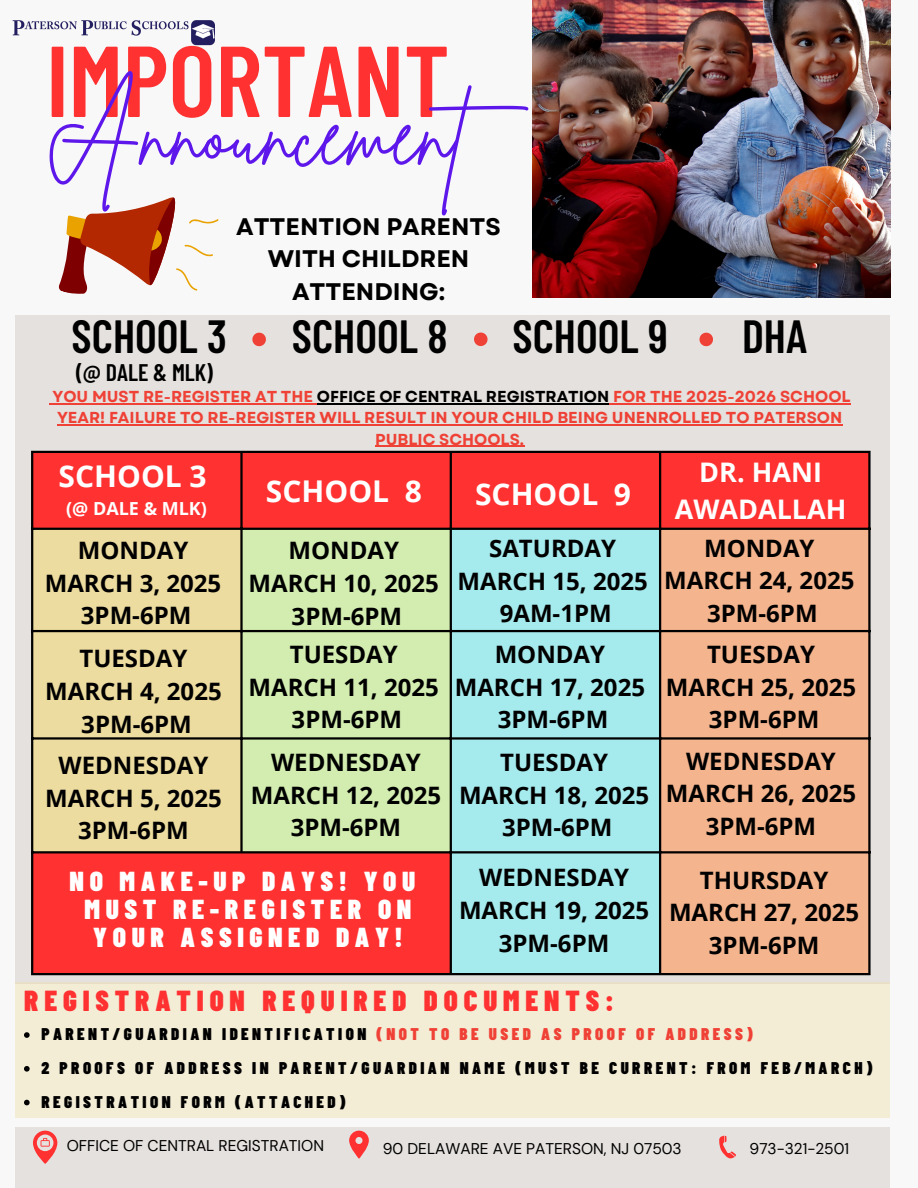
<style>
.page{position:relative;width:918px;height:1188px;background:#f8f8f8}
.page>*{position:absolute;margin:0;border:0;box-sizing:border-box;transform-origin:0 0}
.t1{font:600 100.5px "Barlow Condensed";color:#ff3131}
.t2{font:88.65px "Brittany Signature";color:#5e17eb}
.t3{font:600 46.5px "Barlow Condensed";color:#000}
.t4{font:700 30px "Open Sans";color:#fff}
.t5{font:900 28.95px "Barlow Condensed";letter-spacing:.205em;color:#ff3131}
.t6{font:900 27.45px/28.2px "Barlow Condensed";letter-spacing:.205em;color:#fff;text-align:center}
.t7{font:700 27px/37.2px "Open Sans";color:#fff;text-align:center}
.t8{font:700 24px/32.7px "Open Sans";color:#000;text-align:center}
.t9{font:700 24px/32.7px "Garet";color:#000;text-align:center}
.t10{font:600 24px "Barlow Condensed";color:#000}
.t11{font:700 18px "Open Sans";color:#fff}
.t12{font:900 16.95px "Barlow Condensed";letter-spacing:.205em;color:#000}
.t13{font:700 15.9px/21.3px "Garet";color:#ef4136;text-align:center}
.t14{font:15.45px "DM Sans";color:#000}
.s1{color:#000}
.s2{color:#ef4136}
</style>
<div class="page">
<div style="left:15px;top:315px;width:875px;height:668px;background:#e5e1de"></div>
<img style="left:533px;top:0;width:357px;height:298px">
<div style="left:15px;top:1128px;width:875px;height:60px;background:#e5e1de"></div>
<img style="left:13px;top:20px;width:201px;height:26px">
<svg style="left:719px;top:1136px;width:17px;height:23px"></svg>
<svg style="left:349px;top:1131px;width:20px;height:28px"></svg>
<div style="left:33px;top:453px;width:835px;height:520px;background:#ff3131"></div>
<div style="left:33px;top:530px;width:207px;height:321px;background:#eddc9f"></div>
<div style="left:243px;top:530px;width:207px;height:321px;background:#d2edaf"></div>
<div style="left:452px;top:530px;width:207px;height:443px;background:#a5eaed"></div>
<div style="left:661px;top:530px;width:207px;height:443px;background:#f4b48d"></div>
<hr style="left:31px;top:453px;width:2px;height:520px;background:#000">
<hr style="left:240px;top:453px;width:3px;height:398px;background:#000">
<hr style="left:450px;top:453px;width:2px;height:520px;background:#000">
<hr style="left:659px;top:453px;width:2px;height:520px;background:#000">
<hr style="left:868px;top:453px;width:3px;height:520px;background:#000">
<hr style="left:31px;top:451px;width:840px;height:2px;background:#000">
<hr style="left:31px;top:528px;width:840px;height:2px;background:#000">
<hr style="left:31px;top:630px;width:840px;height:2px;background:#000">
<hr style="left:31px;top:737px;width:840px;height:3px;background:#000">
<hr style="left:31px;top:851px;width:840px;height:2px;background:#000">
<hr style="left:31px;top:973px;width:840px;height:2px;background:#000">
<svg style="left:252px;top:333px;width:14px;height:13px"></svg>
<svg style="left:474px;top:333px;width:14px;height:13px"></svg>
<svg style="left:700px;top:333px;width:13px;height:13px"></svg>
<svg style="left:58px;top:197px;width:161px;height:97px"></svg>
<div style="left:15px;top:982px;width:875px;height:135px;background:#f3edd6"></div>
<svg style="left:33px;top:1131px;width:24px;height:33px"></svg>
<hr style="left:52px;top:403px;width:265px;height:1px;background:#ef4136">
<hr style="left:317px;top:403px;width:292px;height:1px;background:#000">
<hr style="left:609px;top:403px;width:242px;height:1px;background:#ef4136">
<hr style="left:57px;top:424px;width:785px;height:2px;background:#ef4136">
<hr style="left:375px;top:446px;width:149px;height:1px;background:#ef4136">
<svg style="left:24px;top:1032px;width:6px;height:6px"></svg>
<svg style="left:24px;top:1066px;width:6px;height:6px"></svg>
<svg style="left:24px;top:1100px;width:6px;height:5px"></svg>
<h1 class="t1" style="left:46px;top:17px;width:405px">IMPORTANT</h1>
<h2 class="t2" style="left:45px;top:76px;width:509px">Announcement</h2>
<p class="t9" style="left:236px;top:210px;width:266px">ATTENTION PARENTS<br>WITH CHILDREN<br>ATTENDING:</p>
<p class="t3" style="left:72px;top:306px;width:157px">SCHOOL 3</p>
<p class="t3" style="left:292px;top:306px;width:157px">SCHOOL 8</p>
<p class="t3" style="left:513px;top:306px;width:157px">SCHOOL 9</p>
<p class="t3" style="left:742px;top:306px;width:67px">DHA</p>
<h6 class="t10" style="left:76px;top:357px;width:138px">(@ DALE &amp; MLK)</h6>
<p class="t13" style="left:52px;top:386px;width:800px">YOU MUST RE-REGISTER AT THE <span class="s1">OFFICE OF CENTRAL REGISTRATION</span> FOR THE 2025-2026 SCHOOL<br>YEAR! FAILURE TO RE-REGISTER WILL RESULT IN YOUR CHILD BEING UNENROLLED TO PATERSON<br>PUBLIC SCHOOLS.</p>
<h4 class="t4" style="left:59px;top:455px;width:150px">SCHOOL 3</h4>
<h4 class="t11" style="left:66px;top:496px;width:142px">(@ DALE &amp; MLK)</h4>
<h5 class="t4" style="left:266px;top:470px;width:157px">SCHOOL 8</h5>
<h5 class="t4" style="left:475px;top:472px;width:157px">SCHOOL 9</h5>
<h5 class="t7" style="left:675px;top:453px;width:173px">DR. HANI<br>AWADALLAH</h5>
<h5 class="t8" style="left:45px;top:533px;width:178px">MONDAY<br>MARCH 3, 2025<br>3PM-6PM</h5>
<h5 class="t8" style="left:45px;top:642px;width:178px">TUESDAY<br>MARCH 4, 2025<br>3PM-6PM</h5>
<h5 class="t8" style="left:45px;top:749px;width:178px">WEDNESDAY<br>MARCH 5, 2025<br>3PM-6PM</h5>
<h4 class="t8" style="left:249px;top:534px;width:192px">MONDAY<br>MARCH 10, 2025<br>3PM-6PM</h4>
<h4 class="t8" style="left:249px;top:637px;width:192px">TUESDAY<br>MARCH 11, 2025<br>3PM-6PM</h4>
<h5 class="t8" style="left:251px;top:746px;width:192px">WEDNESDAY<br>MARCH 12, 2025<br>3PM-6PM</h5>
<h3 class="t6" style="left:70px;top:866px;width:347px">NO MAKE-UP DAYS! YOU<br>MUST RE-REGISTER ON<br>YOUR ASSIGNED DAY!</h3>
<h5 class="t8" style="left:458px;top:531px;width:192px">SATURDAY<br>MARCH 15, 2025<br>9AM-1PM</h5>
<h5 class="t8" style="left:664px;top:531px;width:192px">MONDAY<br>MARCH 24, 2025<br>3PM-6PM</h5>
<h5 class="t8" style="left:666px;top:637px;width:192px">TUESDAY<br>MARCH 25, 2025<br>3PM-6PM</h5>
<h5 class="t8" style="left:666px;top:744px;width:192px">WEDNESDAY<br>MARCH 26, 2025<br>3PM-6PM</h5>
<h5 class="t8" style="left:669px;top:863px;width:192px">THURSDAY<br>MARCH 27, 2025<br>3PM-6PM</h5>
<h5 class="t8" style="left:455px;top:637px;width:192px">MONDAY<br>MARCH 17, 2025<br>3PM-6PM</h5>
<h5 class="t8" style="left:459px;top:746px;width:192px">TUESDAY<br>MARCH 18, 2025<br>3PM-6PM</h5>
<h4 class="t8" style="left:459px;top:861px;width:192px">WEDNESDAY<br>MARCH 19, 2025<br>3PM-6PM</h4>
<p class="t5" style="left:24px;top:982px;width:591px">REGISTRATION REQUIRED DOCUMENTS:</p>
<p class="t12" style="left:42px;top:1023px;width:713px">PARENT/GUARDIAN IDENTIFICATION <span class="s2">(NOT TO BE USED AS PROOF OF ADDRESS)</span></p>
<h5 class="t12" style="left:42px;top:1057px;width:832px">2 PROOFS OF ADDRESS IN PARENT/GUARDIAN NAME (MUST BE CURRENT: FROM FEB/MARCH)</h5>
<p class="t12" style="left:42px;top:1091px;width:306px">REGISTRATION FORM (ATTACHED)</p>
<p class="t14" style="left:67px;top:1136px;width:259px">OFFICE OF CENTRAL REGISTRATION</p>
<h5 class="t14" style="left:383px;top:1138px;width:300px">90 DELAWARE AVE PATERSON, NJ 07503</h5>
<p class="t14" style="left:750px;top:1139px;width:101px">973-321-2501</p>
</div>
